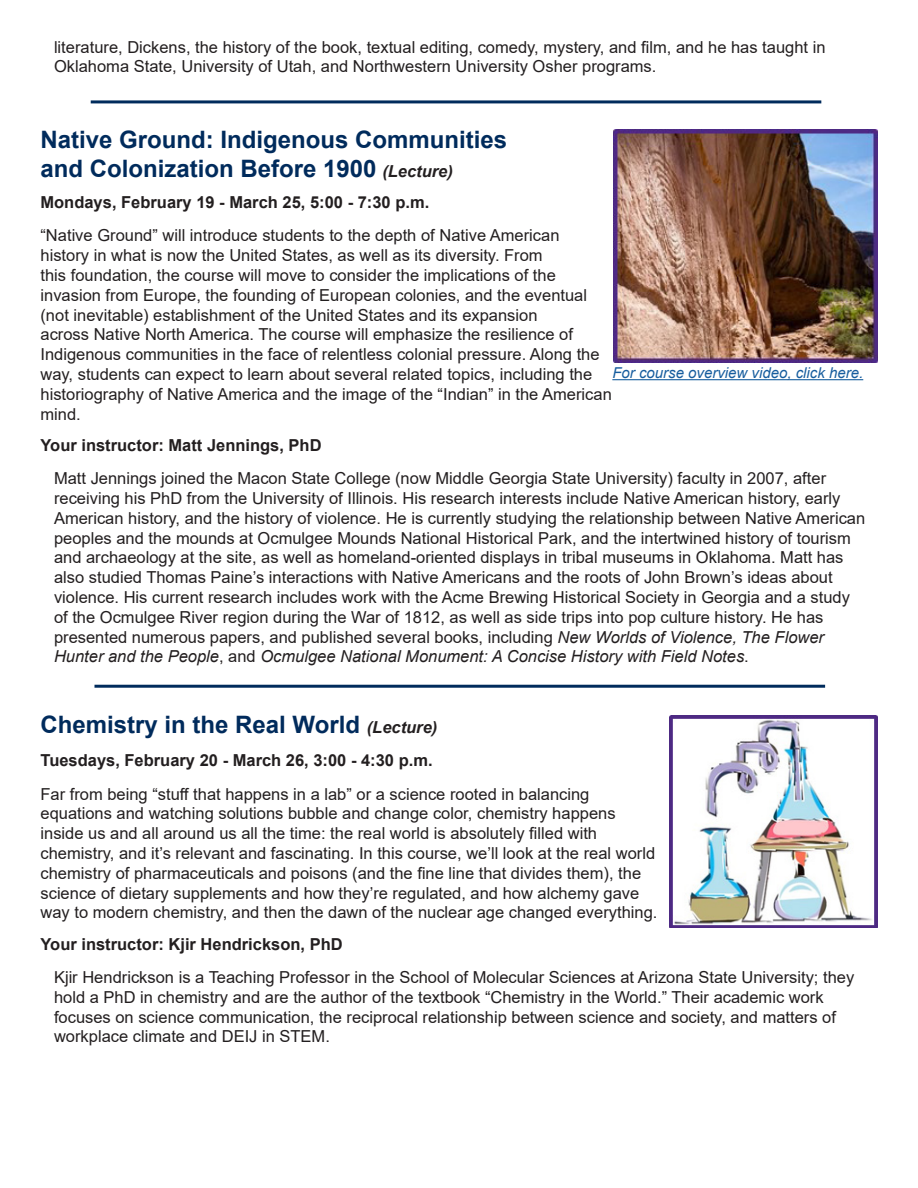
<style>
.page{position:relative;width:918px;height:1188px;background:#fff}
.page>*{position:absolute;margin:0;border:0;box-sizing:border-box;transform-origin:0 0}
.t1{font:700 24px/28.8px "Arial";color:#002b5c}
.paragraph{font:16.5px/19.8px "Arial";color:#231f20}
.paragraph-2{font:700 16.5px "Arial";color:#231f20}
.t2{font:italic 15px "Arial";color:#175d9e}
.s1{font-style:italic;font-size:16.5px;color:#231f20}
.s2{font-style:italic}
</style>
<div class="page">
<img style="left:613px;top:130px;width:265px;height:232px">
<hr style="left:612px;top:379px;width:251px;height:1px;background:#175d9e">
<hr style="left:91px;top:100px;width:730px;height:3px;background:#002b5c">
<hr style="left:94px;top:685px;width:731px;height:3px;background:#002b5c">
<img style="left:669px;top:715px;width:209px;height:213px">
<p class="paragraph" style="left:54px;top:37px;width:773px">literature, Dickens, the history of the book, textual editing, comedy, mystery, and film, and he has taught in<br>Oklahoma State, University of Utah, and Northwestern University Osher programs.</p>
<p class="t1" style="left:40px;top:125px;width:468px">Native Ground: Indigenous Communities and Colonization Before 1900 <span class="s1">(Lecture)</span></p>
<p class="paragraph-2" style="left:40px;top:191px;width:390px">Mondays, February 19 - March 25, 5:00 - 7:30 p.m.</p>
<p class="paragraph" style="left:40px;top:226px;width:573px">“Native Ground” will introduce students to the depth of Native American history in what is now the United States, as well as its diversity. From<br>this foundation, the course will move to consider the implications of the invasion from Europe, the founding of European colonies, and the eventual (not inevitable) establishment of the United States and its expansion<br>across Native North America. The course will emphasize the resilience of Indigenous communities in the face of relentless colonial pressure. Along the way, students can expect to learn about several related topics, including the historiography of Native America and the image of the “Indian” in the American mind.</p>
<p class="paragraph-2" style="left:40px;top:433px;width:283px">Your instructor: Matt Jennings, PhD</p>
<p class="paragraph" style="left:54px;top:468px;width:813px">Matt Jennings joined the Macon State College (now Middle Georgia State University) faculty in 2007, after receiving his PhD from the University of Illinois. His research interests include Native American history, early American history, and the history of violence. He is currently studying the relationship between Native American peoples and the mounds at Ocmulgee Mounds National Historical Park, and the intertwined history of tourism and archaeology at the site, as well as homeland-oriented displays in tribal museums in Oklahoma. Matt has also studied Thomas Paine’s interactions with Native Americans and the roots of John Brown’s ideas about violence. His current research includes work with the Acme Brewing Historical Society in Georgia and a study of the Ocmulgee River region during the War of 1812, as well as side trips into pop culture history. He has presented numerous papers, and published several books, including <span class="s2">New Worlds of Violence, The Flower Hunter and the People</span>, and <span class="s2">Ocmulgee National Monument: A Concise History with Field Notes</span>.</p>
<p class="t2" style="left:612px;top:363px;width:252px">For course overview video, click here.</p>
<p class="t1" style="left:40px;top:710px;width:398px">Chemistry in the Real World <span class="s1">(Lecture)</span></p>
<p class="paragraph-2" style="left:40px;top:749px;width:394px">Tuesdays, February 20 - March 26, 3:00 - 4:30 p.m.</p>
<p class="paragraph" style="left:40px;top:784px;width:618px">Far from being “stuff that happens in a lab” or a science rooted in balancing equations and watching solutions bubble and change color, chemistry happens inside us and all around us all the time: the real world is absolutely filled with chemistry, and it’s relevant and fascinating. In this course, we’ll look at the real world chemistry of pharmaceuticals and poisons (and the fine line that divides them), the science of dietary supplements and how they’re regulated, and how alchemy gave way to modern chemistry, and then the dawn of the nuclear age changed everything.</p>
<p class="paragraph-2" style="left:40px;top:932px;width:304px">Your instructor: Kjir Hendrickson, PhD</p>
<p class="paragraph" style="left:54px;top:967px;width:802px">Kjir Hendrickson is a Teaching Professor in the School of Molecular Sciences at Arizona State University; they hold a PhD in chemistry and are the author of the textbook “Chemistry in the World.” Their academic work focuses on science communication, the reciprocal relationship between science and society, and matters of workplace climate and DEIJ in STEM.</p>
</div>
